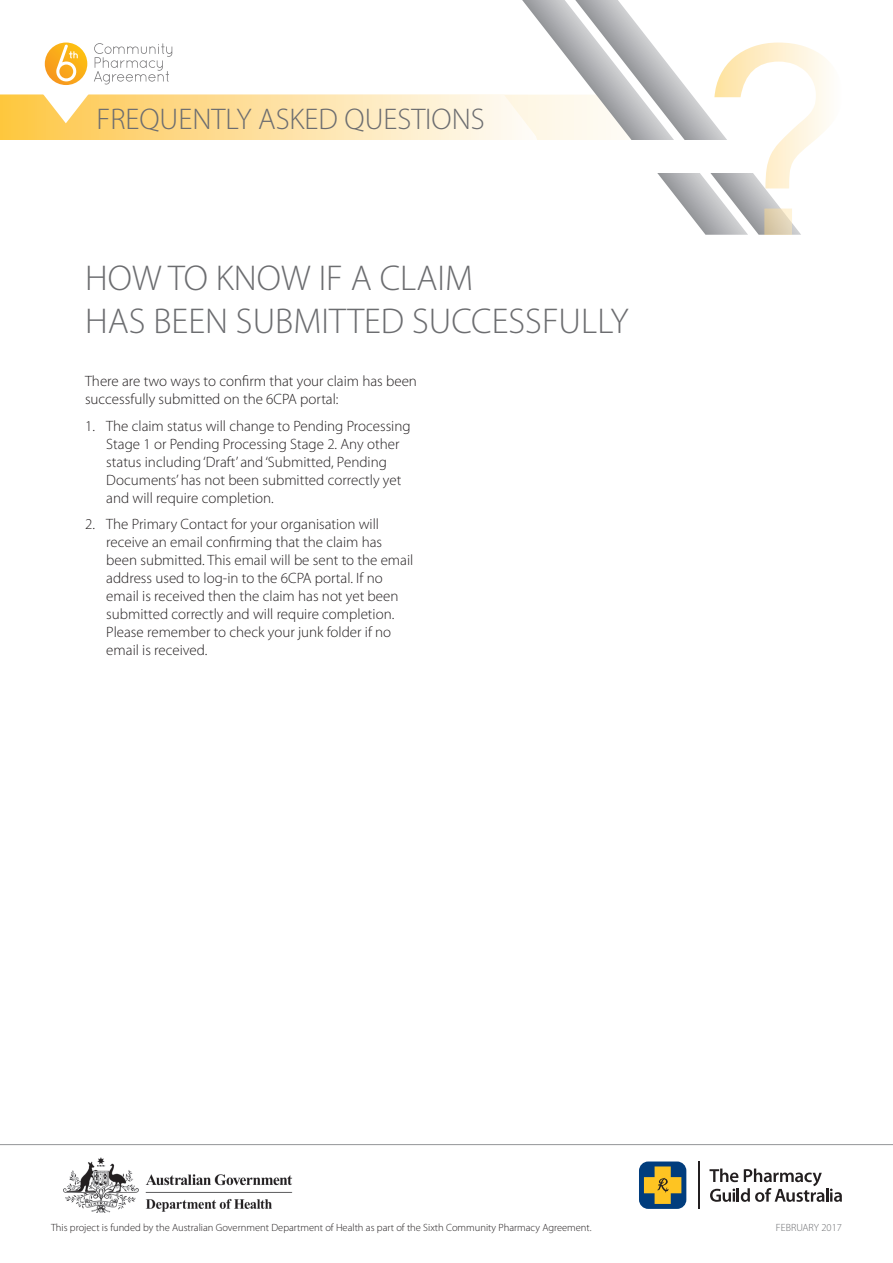
<style>
.page{position:relative;width:893px;height:1263px;background:#fff}
.page>*{position:absolute;margin:0;border:0;box-sizing:border-box;transform-origin:0 0}
.t1{font:300 36px/43.2px "Myriad Pro";color:#6c6d70}
.t2{font:300 30px "Myriad Pro";color:#6c6d70}
.t3{font:300 15px/18px "Myriad Pro";color:#231f20}
.t4{font:300 10.5px "Myriad Pro";color:#231f20}
.t5{font:300 10.5px "Myriad Pro";color:#6c6d70}
</style>
<div class="page">
<svg style="left:0;top:94px;width:522px;height:46px;background:#fee1a1"></svg>
<svg style="left:94px;top:43px;width:78px;height:41px"></svg>
<svg style="left:45px;top:43px;width:42px;height:42px"></svg>
<svg style="left:56px;top:45px;width:22px;height:36px"></svg>
<hr style="left:0;top:1144px;width:893px;height:1px;background:#939598">
<img style="left:64px;top:1157px;width:229px;height:56px">
<svg style="left:709px;top:1168px;width:133px;height:34px"></svg>
<hr style="left:698px;top:1161px;width:1px;height:48px;background:#231f20">
<div style="left:639px;top:1161px;width:47px;height:48px;background:#013d7d;border-radius:9px"></div>
<svg style="left:644px;top:1166px;width:37px;height:38px"></svg>
<svg style="left:522px;top:0;width:53px;height:140px"></svg>
<svg style="left:575px;top:0;width:210px;height:235px"></svg>
<div style="left:0;top:140px;width:893px;height:33px;background:#fff"></div>
<svg style="left:714px;top:43px;width:115px;height:192px"></svg>
<h2 class="t2" style="left:96px;top:102px;width:390px">FREQUENTLY ASKED QUESTIONS</h2>
<h1 class="t1" style="left:85px;top:257px;width:545px">HOW TO KNOW IF A CLAIM<br>HAS BEEN SUBMITTED SUCCESSFULLY</h1>
<p class="t3" style="left:85px;top:372px;width:333px">There are two ways to confirm that your claim has been successfully submitted on the 6CPA portal:</p>
<p class="t3" style="left:106px;top:417px;width:306px;text-indent:-21px">1. The claim status will change to Pending Processing Stage 1 or Pending Processing Stage 2. Any other status including ‘Draft’ and ‘Submitted, Pending Documents’ has not been submitted correctly yet and will require completion.</p>
<p class="t3" style="left:106px;top:515px;width:309px;text-indent:-21px">2. The Primary Contact for your organisation will receive an email confirming that the claim has been submitted. This email will be sent to the email address used to log-in to the 6CPA portal. If no email is received then the claim has not yet been submitted correctly and will require completion.<br>Please remember to check your junk folder if no email is received.</p>
<p class="t4" style="left:51px;top:1222px;width:542px">This project is funded by the Australian Government Department of Health as part of the Sixth Community Pharmacy Agreement.</p>
<p class="t5" style="left:776px;top:1222px;width:67px">FEBRUARY 2017</p>
</div>
